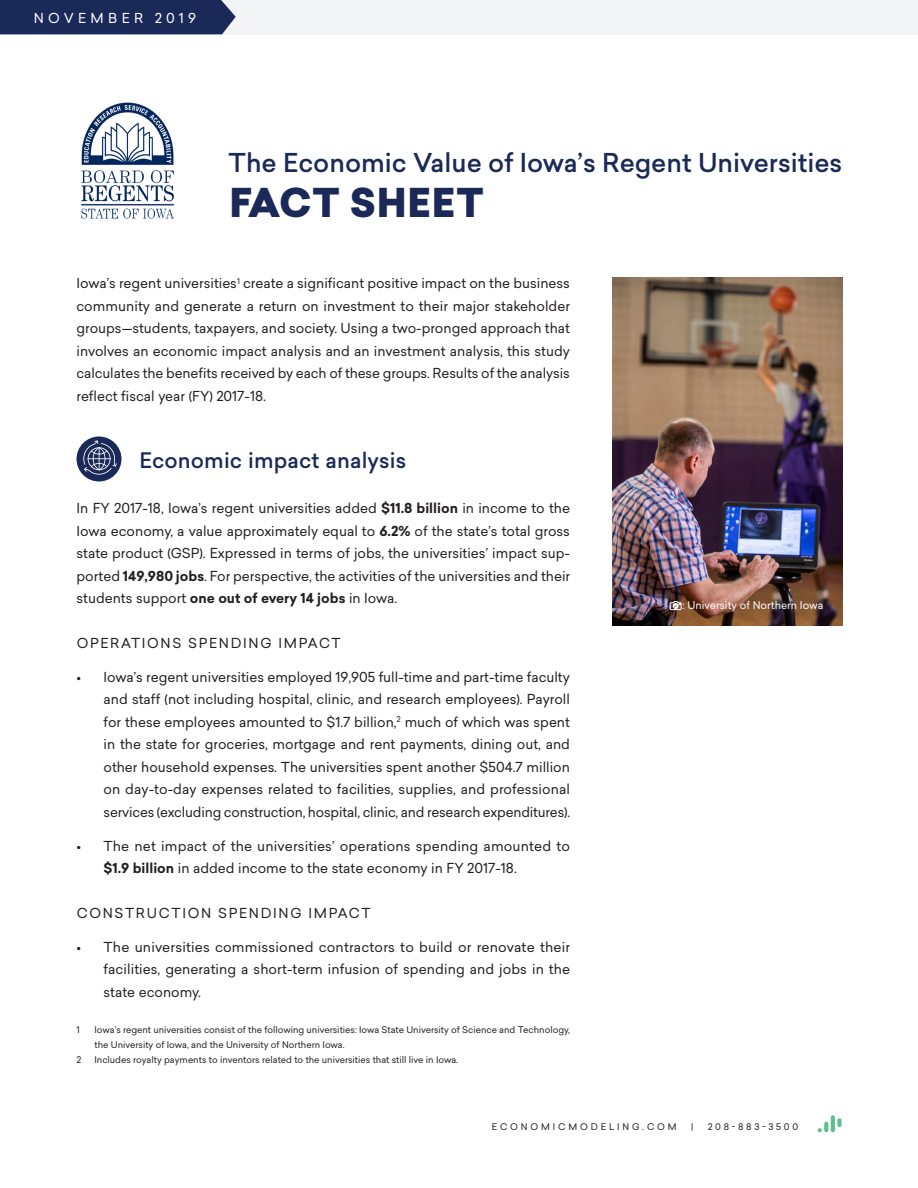
<style>
.page{position:relative;width:918px;height:1188px;background:#fff}
.page>*{position:absolute;margin:0;border:0;box-sizing:border-box;transform-origin:0 0}
.t1{font:900 39px "Sailec";letter-spacing:.02em;color:#1b2958}
.t2{font:500 25.5px "Sailec";color:#1b2958}
.Heading_2{font:500 21px "Sailec";letter-spacing:.005em;color:#1b2958}
.Heading_3{font:13.5px/22.5px "Sailec";color:#231f20;text-align:justify}
.Heading_3-2{font:13.5px "Sailec";letter-spacing:.125em;color:#231f20}
.t3{font:13.5px "Sailec";letter-spacing:.32em;color:#fff}
.Figure_Text{font:10.5px "Sailec";color:#fff}
.Footnote{font:9px/15px "Sailec";color:#231f20}
.Footnote-2{font:9px "Sailec";letter-spacing:.32em;color:#231f20}
.Footnote-3{font:9px "Sailec";letter-spacing:.3em;color:#231f20}
.s1{font-weight:700}
</style>
<div class="page">
<svg style="left:824px;top:1122px;width:4px;height:10px"></svg>
<hr style="left:831px;top:1115px;width:4px;height:17px;background:#5dbf8b;border-radius:2px">
<svg style="left:818px;top:1128px;width:4px;height:4px"></svg>
<svg style="left:837px;top:1118px;width:4px;height:9px"></svg>
<div style="left:0;top:0;width:918px;height:34px;background:#f2f4f6"></div>
<div style="left:0;top:0;width:236px;height:34px;background:#1b2958"></div>
<img style="left:612px;top:278px;width:230px;height:348px">
<svg style="left:76px;top:436px;width:46px;height:46px"></svg>
<svg style="left:83px;top:440px;width:34px;height:35px"></svg>
<img style="left:81px;top:102px;width:94px;height:117px">
<svg style="left:670px;top:601px;width:12px;height:9px"></svg>
<p class="t3" style="left:34px;top:8px;width:164px">NOVEMBER 2019</p>
<p class="t2" style="left:229px;top:145px;width:615px">The Economic Value of Iowa’s Regent Universities</p>
<p class="t1" style="left:229px;top:175px;width:256px">FACT SHEET</p>
<p class="Heading_3" style="left:76px;top:272px;width:495px">Iowa’s regent universities<sup>1</sup> create a significant positive impact on the business community and generate a return on investment to their major stakeholder groups—students, taxpayers, and society. Using a two-pronged approach that involves an economic impact analysis and an investment analysis, this study calculates the benefits received by each of these groups. Results of the analysis reflect fiscal year (FY) 2017-18.</p>
<p class="Heading_2" style="left:140px;top:446px;width:268px">Economic impact analysis</p>
<p class="Heading_3" style="left:76px;top:497px;width:495px">In FY 2017-18, Iowa’s regent universities added <span class="s1">$11.8 billion</span> in income to the Iowa economy, a value approximately equal to <span class="s1">6.2%</span> of the state’s total gross state product (GSP). Expressed in terms of jobs, the universities’ impact sup&shy;ported <span class="s1">149,980 jobs</span>. For perspective, the activities of the universities and their students support <span class="s1">one out of every 14 jobs</span> in Iowa.</p>
<p class="Heading_3-2" style="left:77px;top:634px;width:266px">OPERATIONS SPENDING IMPACT</p>
<p class="Heading_3" style="left:104px;top:665px;width:468px;text-indent:-27px">• Iowa’s regent universities employed 19,905 full-time and part-time faculty and staff (not including hospital, clinic, and research employees). Payroll for these employees amounted to $1.7 billion,<sup>2</sup> much of which was spent in the state for groceries, mortgage and rent payments, dining out, and other household expenses. The universities spent another $504.7 million on day-to-day expenses related to facilities, supplies, and professional services (excluding construction, hospital, clinic, and research expenditures).</p>
<p class="Heading_3" style="left:104px;top:834px;width:468px;text-indent:-27px">• The net impact of the universities’ operations spending amounted to <span class="s1">$1.9 billion</span> in added income to the state economy in FY 2017-18.</p>
<p class="Heading_3-2" style="left:77px;top:904px;width:296px">CONSTRUCTION SPENDING IMPACT</p>
<p class="Heading_3" style="left:104px;top:935px;width:468px;text-indent:-27px">• The universities commissioned contractors to build or renovate their facilities, generating a short-term infusion of spending and jobs in the state economy.</p>
<p class="Footnote" style="left:77px;top:1022px;width:5px">1</p>
<p class="Footnote" style="left:95px;top:1022px;width:477px">Iowa’s regent universities consist of the following universities: Iowa State University of Science and Technology, the University of Iowa, and the University of Northern Iowa.</p>
<p class="Footnote" style="left:77px;top:1052px;width:6px">2</p>
<p class="Footnote" style="left:95px;top:1052px;width:365px">Includes royalty payments to inventors related to the universities that still live in Iowa.</p>
<p class="Figure_Text" style="left:682px;top:598px;width:143px">: University of Northern Iowa</p>
<p class="Footnote-2" style="left:492px;top:1120px;width:186px">ECONOMICMODELING.COM</p>
<p class="Footnote" style="left:691px;top:1119px;width:4px">|</p>
<p class="Footnote-3" style="left:708px;top:1120px;width:92px">208-883-3500</p>
</div>
